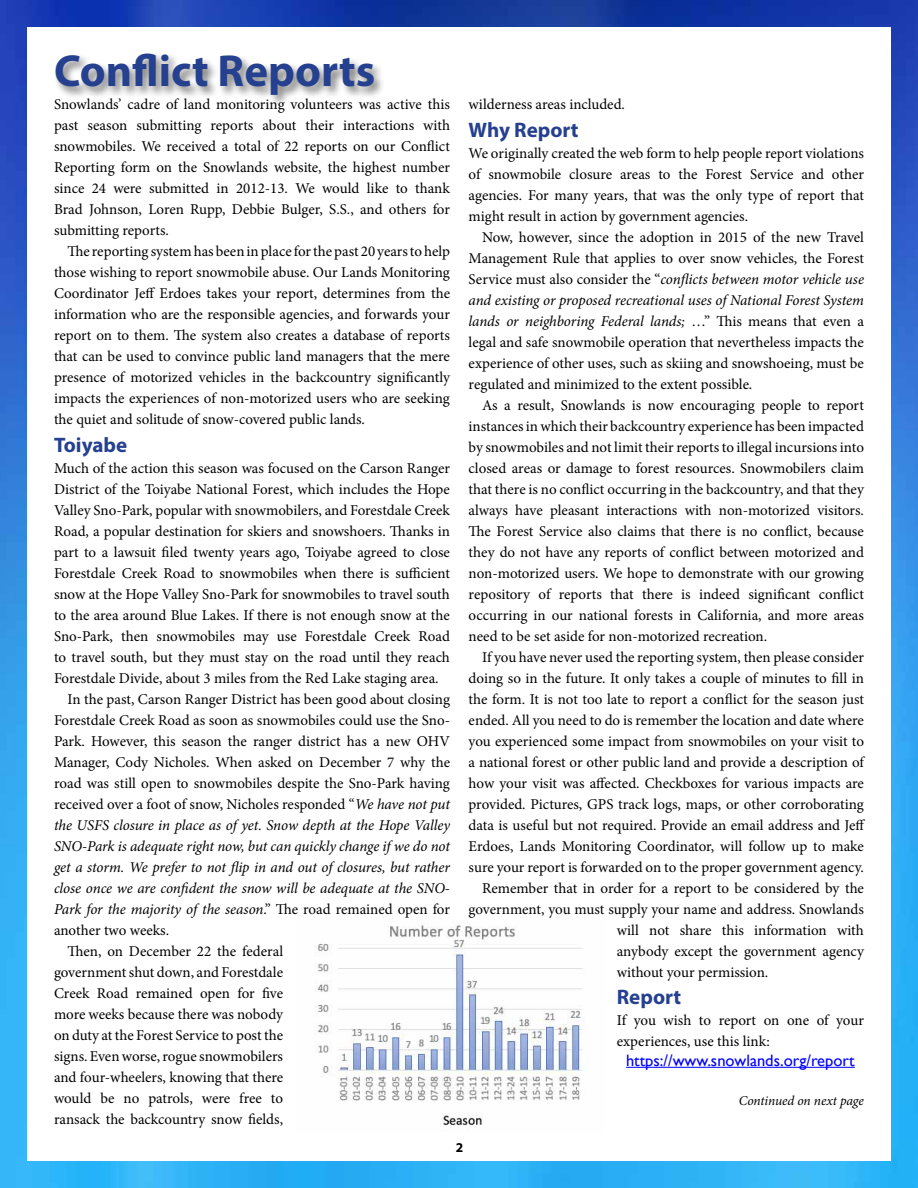
<style>
.page{position:relative;width:918px;height:1188px;background:#fff}
.page>*{position:absolute;margin:0;border:0;box-sizing:border-box;transform-origin:0 0}
.t1{font:700 45px "Myriad Pro";color:#25408f}
.t2{font:700 21px "Myriad Pro";color:#25408f}
.t3{font:16.5px "Gill Sans";color:#00f}
.t4{font:15px/21px "Minion Pro";letter-spacing:-.005em;color:#000;text-align:justify}
.t5{font:italic 15px "Minion Pro";letter-spacing:-.01em;color:#000}
.t6{font:italic 13.5px "Minion Pro";letter-spacing:-.005em;color:#000}
.t7{font:700 13.5px "Myriad Pro";color:#000}
.s1{font-style:italic}
.s2{font-style:normal}
</style>
<div class="page">
<img style="left:0;top:0;width:918px;height:1188px">
<div style="left:27px;top:27px;width:864px;height:1134px;background:#fff"></div>
<div style="left:53px;top:51px;width:333px;height:56px;background:#000;opacity:.5"></div>
<img style="left:314px;top:924px;width:271px;height:202px">
<hr style="left:626px;top:1067px;width:229px;height:1px;background:#00f">
<h1 class="t1" style="left:54px;top:42px;width:323px">Conflict Reports</h1>
<p class="t4" style="left:54px;top:94px;width:398px">Snowlands’ cadre of land monitoring volunteers was active this past season submitting reports about their interactions with snowmobiles. We received a total of 22 reports on our Conflict Reporting form on the Snowlands website, the highest number since 24 were submitted in 2012-13. We would like to thank Brad Johnson, Loren Rupp, Debbie Bulger, S.S., and others for submitting reports.</p>
<p class="t4" style="left:54px;top:241px;width:398px;text-indent:14px">The reporting system has been in place for the past 20 years to help those wishing to report snowmobile abuse. Our Lands Monitoring Coordinator Jeff Erdoes takes your report, determines from the information who are the responsible agencies, and forwards your report on to them. The system also creates a database of reports that can be used to convince public land managers that the mere presence of motorized vehicles in the backcountry significantly impacts the experiences of non-motorized users who are seeking the quiet and solitude of snow-covered public lands.</p>
<h2 class="t2" style="left:54px;top:431px;width:75px">Toiyabe</h2>
<p class="t4" style="left:54px;top:457px;width:397px">Much of the action this season was focused on the Carson Ranger</p>
<p class="t4" style="left:54px;top:478px;width:397px">District of the Toiyabe National Forest, which includes the Hope</p>
<p class="t4" style="left:54px;top:499px;width:397px">Valley Sno-Park, popular with snowmobilers, and Forestdale Creek</p>
<p class="t4" style="left:54px;top:520px;width:398px">Road, a popular destination for skiers and snowshoers. Thanks in</p>
<p class="t4" style="left:54px;top:541px;width:398px">part to a lawsuit filed twenty years ago, Toiyabe agreed to close</p>
<p class="t4" style="left:54px;top:562px;width:398px">Forestdale Creek Road to snowmobiles when there is sufficient</p>
<p class="t4" style="left:54px;top:583px;width:397px">snow at the Hope Valley Sno-Park for snowmobiles to travel south</p>
<p class="t4" style="left:54px;top:604px;width:397px">to the area around Blue Lakes. If there is not enough snow at the</p>
<p class="t4" style="left:54px;top:625px;width:397px">Sno-Park, then snowmobiles may use Forestdale Creek Road</p>
<p class="t4" style="left:54px;top:646px;width:397px">to travel south, but they must stay on the road until they reach</p>
<p class="t4" style="left:54px;top:667px;width:386px">Forestdale Divide, about 3 miles from the Red Lake staging area.</p>
<p class="t4" style="left:68px;top:688px;width:384px">In the past, Carson Ranger District has been good about closing</p>
<p class="t4" style="left:54px;top:709px;width:398px">Forestdale Creek Road as soon as snowmobiles could use the Sno-</p>
<p class="t4" style="left:54px;top:730px;width:397px">Park. However, this season the ranger district has a new OHV</p>
<p class="t4" style="left:54px;top:751px;width:398px">Manager, Cody Nicholes. When asked on December 7 why the</p>
<p class="t4" style="left:54px;top:772px;width:398px">road was still open to snowmobiles despite the Sno-Park having</p>
<p class="t4" style="left:54px;top:793px;width:397px">received over a foot of snow, Nicholes responded “<span class="s1">We have not put</span></p>
<p class="t5" style="left:54px;top:814px;width:398px">the USFS closure in place as of yet. Snow depth at the Hope Valley</p>
<p class="t5" style="left:54px;top:835px;width:398px">SNO-Park is adequate right now, but can quickly change if we do not</p>
<p class="t5" style="left:54px;top:856px;width:398px">get a storm. We prefer to not flip in and out of closures, but rather</p>
<p class="t5" style="left:54px;top:877px;width:397px">close once we are confident the snow will be adequate at the SNO-</p>
<p class="t5" style="left:54px;top:898px;width:398px">Park for the majority of the season<span class="s2">.” The road remained open for</span></p>
<p class="t4" style="left:54px;top:919px;width:117px">another two weeks.</p>
<p class="t4" style="left:68px;top:940px;width:217px">Then, on December 22 the federal</p>
<p class="t4" style="left:54px;top:961px;width:231px">government shut down, and Forestdale</p>
<p class="t4" style="left:54px;top:982px;width:231px">Creek Road remained open for five</p>
<p class="t4" style="left:54px;top:1003px;width:231px">more weeks because there was nobody</p>
<p class="t4" style="left:54px;top:1024px;width:231px">on duty at the Forest Service to post the</p>
<p class="t4" style="left:54px;top:1045px;width:231px">signs. Even worse, rogue snowmobilers</p>
<p class="t4" style="left:54px;top:1066px;width:231px">and four-wheelers, knowing that there</p>
<p class="t4" style="left:54px;top:1087px;width:231px">would be no patrols, were free to</p>
<p class="t4" style="left:54px;top:1108px;width:231px">ransack the backcountry snow fields,</p>
<p class="t4" style="left:469px;top:94px;width:158px">wilderness areas included.</p>
<h2 class="t2" style="left:469px;top:116px;width:112px">Why Report</h2>
<p class="t4" style="left:469px;top:142px;width:397px">We originally created the web form to help people report violations of snowmobile closure areas to the Forest Service and other agencies. For many years, that was the only type of report that might result in action by government agencies.</p>
<p class="t4" style="left:469px;top:226px;width:397px;text-indent:14px">Now, however, since the adoption in 2015 of the new Travel Management Rule that applies to over snow vehicles, the Forest Service must also consider the “<span class="s1">conflicts between motor vehicle use and existing or proposed recreational uses of National Forest System lands or neighboring Federal lands;</span> …” This means that even a legal and safe snowmobile operation that nevertheless impacts the experience of other uses, such as skiing and snowshoeing, must be regulated and minimized to the extent possible.</p>
<p class="t4" style="left:469px;top:394px;width:397px;text-indent:14px">As a result, Snowlands is now encouraging people to report instances in which their backcountry experience has been impacted by snowmobiles and not limit their reports to illegal incursions into closed areas or damage to forest resources. Snowmobilers claim that there is no conflict occurring in the backcountry, and that they always have pleasant interactions with non-motorized visitors.<br>The Forest Service also claims that there is no conflict, because they do not have any reports of conflict between motorized and non-motorized users. We hope to demonstrate with our growing repository of reports that there is indeed significant conflict occurring in our national forests in California, and more areas need to be set aside for non-motorized recreation.</p>
<p class="t4" style="left:482px;top:646px;width:383px">If you have never used the reporting system, then please consider</p>
<p class="t4" style="left:469px;top:667px;width:397px">doing so in the future. It only takes a couple of minutes to fill in</p>
<p class="t4" style="left:469px;top:688px;width:397px">the form. It is not too late to report a conflict for the season just</p>
<p class="t4" style="left:469px;top:709px;width:397px">ended. All you need to do is remember the location and date where</p>
<p class="t4" style="left:469px;top:730px;width:397px">you experienced some impact from snowmobiles on your visit to</p>
<p class="t4" style="left:469px;top:751px;width:397px">a national forest or other public land and provide a description of</p>
<p class="t4" style="left:469px;top:772px;width:397px">how your visit was affected. Checkboxes for various impacts are</p>
<p class="t4" style="left:469px;top:793px;width:397px">provided. Pictures, GPS track logs, maps, or other corroborating</p>
<p class="t4" style="left:469px;top:814px;width:398px">data is useful but not required. Provide an email address and Jeff</p>
<p class="t4" style="left:469px;top:835px;width:397px">Erdoes, Lands Monitoring Coordinator, will follow up to make</p>
<p class="t4" style="left:469px;top:856px;width:397px">sure your report is forwarded on to the proper government agency.</p>
<p class="t4" style="left:482px;top:877px;width:383px">Remember that in order for a report to be considered by the</p>
<p class="t4" style="left:469px;top:898px;width:397px">government, you must supply your name and address. Snowlands</p>
<p class="t4" style="left:617px;top:919px;width:249px">will not share this information with</p>
<p class="t4" style="left:617px;top:940px;width:249px">anybody except the government agency</p>
<p class="t4" style="left:617px;top:961px;width:153px">without your permission.</p>
<h2 class="t2" style="left:617px;top:983px;width:66px">Report</h2>
<p class="t4" style="left:617px;top:1010px;width:249px">If you wish to report on one of your experiences, use this link:</p>
<p class="t3" style="left:626px;top:1051px;width:230px">https://www.snowlands.org/report</p>
<p class="t6" style="left:739px;top:1091px;width:127px">Continued on next page</p>
<p class="t7" style="left:456px;top:1138px;width:9px">2</p>
</div>
